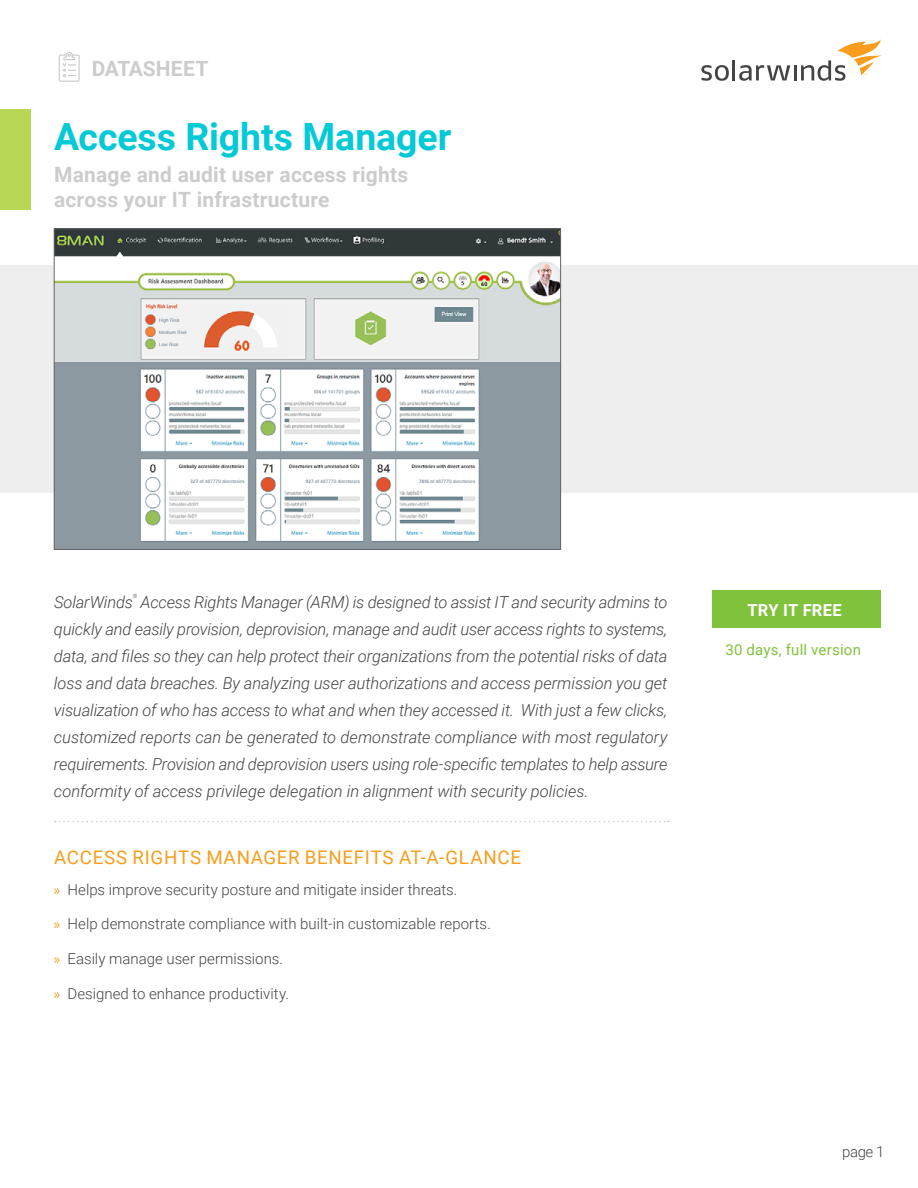
<style>
.page{position:relative;width:918px;height:1188px;background:#fff}
.page>*{position:absolute;margin:0;border:0;box-sizing:border-box;transform-origin:0 0}
.t1{font:700 37.5px "Roboto";letter-spacing:-.005em;color:#04c9d7}
.t2{font:700 21px/25.2px "Roboto";letter-spacing:.01em;color:#ccc}
.t3{font:18.75px "Roboto";letter-spacing:.035em;color:#f99d1c}
.t4{font:italic 300 16.5px/27px "Roboto";color:#444;text-align:justify}
.t5{font:700 16.5px "Roboto";letter-spacing:.015em;color:#fff}
.t6{font:300 15px "Roboto";color:#444}
.t7{font:15px "Roboto";letter-spacing:.015em;color:#81c23c}
.t8{font:italic 300 5.7px "Roboto";color:#444}
.s1{font-family:"Myriad Pro";font-weight:400;color:#f99d1c}
</style>
<div class="page">
<div style="left:0;top:109px;width:30px;height:101px;background:#b8d757"></div>
<div style="left:0;top:265px;width:918px;height:228px;background:#eee"></div>
<img style="left:56px;top:231px;width:503px;height:317px">
<div style="left:54px;top:229px;width:507px;height:321px;border:1px solid #666"></div>
<svg style="left:55px;top:821px;width:614px;height:1px"></svg>
<svg style="left:701px;top:65px;width:28px;height:16px"></svg>
<hr style="left:732px;top:60px;width:3px;height:20px;background:#444">
<svg style="left:739px;top:65px;width:51px;height:16px"></svg>
<hr style="left:794px;top:65px;width:3px;height:15px;background:#444">
<svg style="left:801px;top:39px;width:81px;height:42px"></svg>
<svg style="left:59px;top:52px;width:21px;height:30px"></svg>
<div style="left:712px;top:590px;width:168px;height:37px;background:#81c23c"></div>
<p class="t2" style="left:92px;top:55px;width:118px">DATASHEET</p>
<h1 class="t1" style="left:54px;top:111px;width:399px">Access Rights Manager</h1>
<p class="t2" style="left:54px;top:161px;width:356px">Manage and audit user access rights across your IT infrastructure</p>
<p class="t4" style="left:54px;top:588px;width:81px">SolarWinds</p>
<p class="t8" style="left:133px;top:592px;width:6px">®</p>
<p class="t4" style="left:54px;top:588px;width:615px;text-indent:87px">Access Rights Manager (ARM) is designed to assist IT and security admins to quickly and easily provision, deprovision, manage and audit user access rights to systems, data, and files so they can help protect their organizations from the potential risks of data loss and data breaches. By analyzing user authorizations and access permission you get visualization of who has access to what and when they accessed it. With just a few clicks, customized reports can be generated to demonstrate compliance with most regulatory requirements. Provision and deprovision users using role-specific templates to help assure conformity of access privilege delegation in alignment with security policies.</p>
<p class="t3" style="left:54px;top:844px;width:468px">ACCESS RIGHTS MANAGER BENEFITS AT-A-GLANCE</p>
<p class="t6" style="left:54px;top:879px;width:405px"><span class="s1">»</span> Helps improve security posture and mitigate insider threats.</p>
<p class="t6" style="left:54px;top:914px;width:438px"><span class="s1">»</span> Help demonstrate compliance with built-in customizable reports.</p>
<p class="t6" style="left:54px;top:948px;width:231px"><span class="s1">»</span> Easily manage user permissions.</p>
<p class="t6" style="left:54px;top:983px;width:237px"><span class="s1">»</span> Designed to enhance productivity.</p>
<p class="t5" style="left:747px;top:599px;width:96px">TRY IT FREE</p>
<p class="t7" style="left:725px;top:639px;width:137px">30 days, full version</p>
<p class="t6" style="left:842px;top:1141px;width:44px">page 1</p>
</div>
